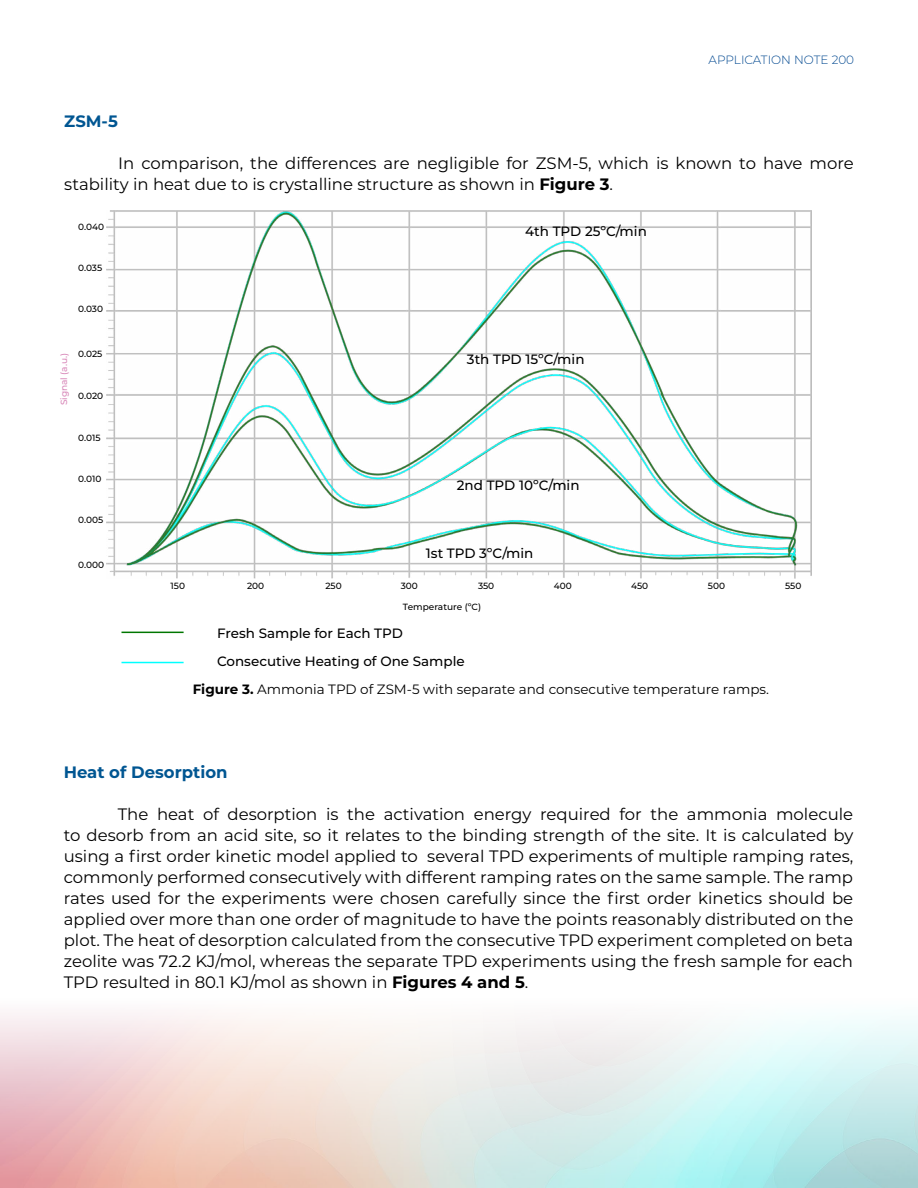
<style>
.page{position:relative;width:918px;height:1188px;background:#fff}
.page>*{position:absolute;margin:0;border:0;box-sizing:border-box;transform-origin:0 0}
.t1{font:16.5px/21px "Montserrat";color:#000;text-align:justify}
.t2{font:700 16.5px "Montserrat";color:#005692}
.t3{font:500 13.5px/27.2px "Montserrat";color:#000}
.t4{font:13.5px "Montserrat";color:#000}
.t5{font:300 12px "Montserrat";color:#004890}
.t6{font:500 9px "Montserrat";color:#000}
.t7{font:500 9px "Montserrat";color:#d888b9}
.s1{font-weight:700}
</style>
<div class="page">
<img style="left:107px;top:211px;width:704px;height:367px">
<hr style="left:122px;top:632px;width:62px;height:1px;background:#007600">
<hr style="left:122px;top:662px;width:62px;height:1px;background:#0ff">
<p class="t5" style="left:709px;top:51px;width:147px">APPLICATION NOTE 200</p>
<p class="t2" style="left:64px;top:109px;width:55px">ZSM-5</p>
<p class="t1" style="left:64px;top:152px;width:791px;text-indent:54px">In comparison, the differences are negligible for ZSM-5, which is known to have more stability in heat due to is crystalline structure as shown in <span class="s1">Figure 3</span>.</p>
<p class="t6" style="left:78px;top:221px;width:27px">0.040</p>
<p class="t6" style="left:78px;top:262px;width:25px">0.035</p>
<p class="t6" style="left:78px;top:303px;width:26px">0.030</p>
<p class="t7" style="left:58px;top:405px;width:54px;rotate:-90deg">Signal (a.u.)</p>
<p class="t6" style="left:78px;top:348px;width:26px">0.025</p>
<p class="t6" style="left:78px;top:390px;width:26px">0.020</p>
<p class="t6" style="left:78px;top:431px;width:24px">0.015</p>
<p class="t6" style="left:78px;top:472px;width:25px">0.010</p>
<p class="t6" style="left:78px;top:513px;width:27px">0.005</p>
<p class="t6" style="left:78px;top:558px;width:27px">0.000</p>
<p class="t3" style="left:525px;top:218px;width:123px">4th TPD 25ºC/min</p>
<p class="t3" style="left:467px;top:345px;width:119px">3th TPD 15ºC/min</p>
<p class="t3" style="left:457px;top:471px;width:124px">2nd TPD 10ºC/min</p>
<p class="t3" style="left:426px;top:539px;width:109px">1st TPD 3ºC/min</p>
<p class="t6" style="left:171px;top:579px;width:16px">150</p>
<p class="t6" style="left:247px;top:579px;width:19px">200</p>
<p class="t6" style="left:325px;top:579px;width:18px">250</p>
<p class="t6" style="left:401px;top:579px;width:19px">300</p>
<p class="t6" style="left:478px;top:579px;width:18px">350</p>
<p class="t6" style="left:554px;top:579px;width:20px">400</p>
<p class="t6" style="left:631px;top:579px;width:19px">450</p>
<p class="t6" style="left:708px;top:579px;width:19px">500</p>
<p class="t6" style="left:785px;top:579px;width:18px">550</p>
<p class="t6" style="left:403px;top:601px;width:80px">Temperature (ºC)</p>
<p class="t3" style="left:217px;top:620px;width:249px">Fresh Sample for Each TPD<br>Consecutive Heating of One Sample</p>
<p class="t4" style="left:193px;top:680px;width:578px"><span class="s1">Figure 3.</span> Ammonia TPD of ZSM-5 with separate and consecutive temperature ramps.</p>
<p class="t2" style="left:64px;top:760px;width:165px">Heat of Desorption</p>
<p class="t1" style="left:64px;top:803px;width:791px;text-indent:54px">The heat of desorption is the activation energy required for the ammonia molecule to desorb from an acid site, so it relates to the binding strength of the site. It is calculated by using a first order kinetic model applied to several TPD experiments of multiple ramping rates, commonly performed consecutively with different ramping rates on the same sample. The ramp rates used for the experiments were chosen carefully since the first order kinetics should be applied over more than one order of magnitude to have the points reasonably distributed on the plot. The heat of desorption calculated from the consecutive TPD experiment completed on beta zeolite was 72.2 KJ/mol, whereas the separate TPD experiments using the fresh sample for each TPD resulted in 80.1 KJ/mol as shown in <span class="s1">Figures 4 and 5</span>.</p>
</div>
